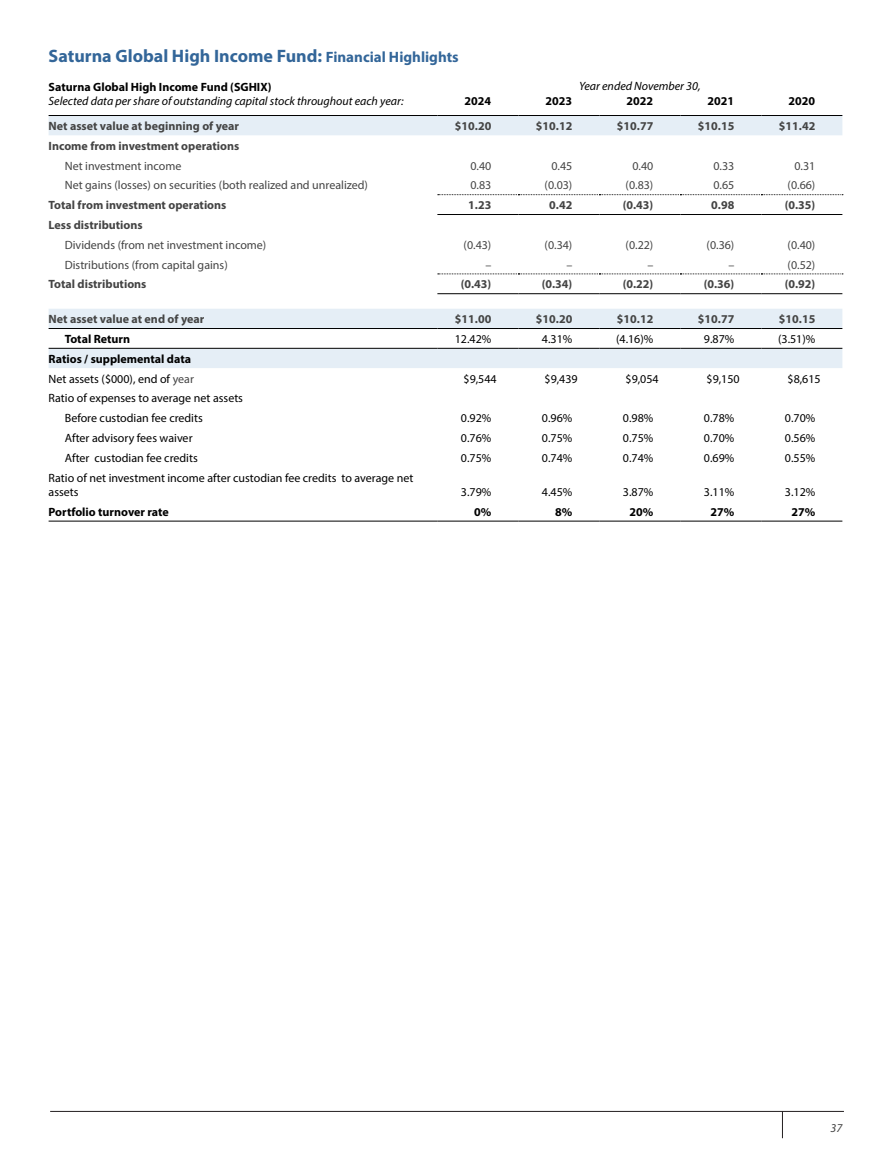
<style>
.page{position:relative;width:891px;height:1161px;background:#fff}
.page>*{position:absolute;margin:0;border:0;box-sizing:border-box;transform-origin:0 0}
.t1{font:700 18px "Myriad Pro";color:#369}
.ID0EUZAE{font:12px "Myriad Pro";color:#000}
.ID0EKFAE{font:700 12px "Myriad Pro";color:#444}
.ID0EAYAE{font:12px "Myriad Pro";color:#444}
.ID0EBDBI{font:12px/14.4px "Myriad Pro";color:#000}
.ID0EGHAE{font:700 12px "Myriad Pro";color:#444}
.ID0E1D{font:italic 12px/14.4px "Myriad Pro";color:#000}
.ID0EUZAE-2{font:12px "Myriad Pro";color:#444}
.ID0EGUBI{font:12px "Myriad Pro";color:#000}
.ID0EKFAE-2{font:700 12px "Myriad Pro";color:#000}
.ID0EQG{font:italic 12px "Myriad Pro";color:#000}
.ID0ECBAC{font:700 12px "Myriad Pro";color:#000}
.ID0EGHAE-2{font:700 12px "Myriad Pro";color:#000}
.ID0EVQAI{font:700 12px "Myriad Pro";color:#000}
.t2{font:italic 12px "Myriad Pro";color:#444}
.s1{font-size:15px}
.s2{font-weight:700;font-style:normal}
.s3{color:#444}
</style>
<div class="page">
<hr style="left:50px;top:1111px;width:794px;height:1px;background:#231f20">
<svg style="left:782px;top:1112px;width:1px;height:26px"></svg>
<svg style="left:49px;top:116px;width:793px;height:252px"></svg>
<hr style="left:49px;top:115px;width:388px;height:1px;background:#000">
<hr style="left:437px;top:115px;width:81px;height:1px;background:#000">
<hr style="left:518px;top:115px;width:81px;height:1px;background:#000">
<hr style="left:599px;top:115px;width:81px;height:1px;background:#000">
<hr style="left:680px;top:115px;width:81px;height:1px;background:#000">
<hr style="left:761px;top:115px;width:81px;height:1px;background:#000">
<hr style="left:437px;top:214px;width:81px;height:1px;background:#000">
<hr style="left:518px;top:214px;width:81px;height:1px;background:#000">
<hr style="left:599px;top:214px;width:81px;height:1px;background:#000">
<hr style="left:680px;top:214px;width:81px;height:1px;background:#000">
<svg style="left:438px;top:194px;width:405px;height:1px"></svg>
<hr style="left:761px;top:214px;width:81px;height:1px;background:#000">
<hr style="left:437px;top:293px;width:81px;height:1px;background:#000">
<hr style="left:518px;top:293px;width:81px;height:1px;background:#000">
<hr style="left:599px;top:293px;width:81px;height:1px;background:#000">
<hr style="left:680px;top:293px;width:81px;height:1px;background:#000">
<svg style="left:438px;top:274px;width:405px;height:1px"></svg>
<hr style="left:761px;top:293px;width:81px;height:1px;background:#000">
<hr style="left:49px;top:328px;width:388px;height:1px;background:#000">
<hr style="left:437px;top:328px;width:81px;height:1px;background:#000">
<hr style="left:518px;top:328px;width:81px;height:1px;background:#000">
<hr style="left:599px;top:328px;width:81px;height:1px;background:#000">
<hr style="left:680px;top:328px;width:81px;height:1px;background:#000">
<hr style="left:761px;top:328px;width:81px;height:1px;background:#000">
<hr style="left:49px;top:348px;width:388px;height:1px;background:#000">
<hr style="left:437px;top:348px;width:81px;height:1px;background:#000">
<hr style="left:518px;top:348px;width:81px;height:1px;background:#000">
<hr style="left:599px;top:348px;width:81px;height:1px;background:#000">
<hr style="left:680px;top:348px;width:81px;height:1px;background:#000">
<hr style="left:761px;top:348px;width:81px;height:1px;background:#000">
<hr style="left:49px;top:521px;width:388px;height:1px;background:#000">
<hr style="left:437px;top:521px;width:81px;height:1px;background:#000">
<hr style="left:518px;top:521px;width:81px;height:1px;background:#000">
<hr style="left:599px;top:521px;width:81px;height:1px;background:#000">
<hr style="left:680px;top:521px;width:81px;height:1px;background:#000">
<hr style="left:761px;top:521px;width:81px;height:1px;background:#000">
<h1 class="t1" style="left:49px;top:44px;width:412px">Saturna Global High Income Fund: <span class="s1">Financial Highlights</span></h1>
<p class="ID0E1D" style="left:49px;top:80px;width:356px"><span class="s2">Saturna Global High Income Fund (SGHIX)<br></span>Selected data per share of outstanding capital stock throughout each year:</p>
<p class="ID0EQG" style="left:579px;top:79px;width:123px">Year ended November 30,</p>
<p class="ID0ECBAC" style="left:465px;top:94px;width:28px">2024</p>
<p class="ID0ECBAC" style="left:546px;top:94px;width:28px">2023</p>
<p class="ID0ECBAC" style="left:627px;top:94px;width:28px">2022</p>
<p class="ID0ECBAC" style="left:708px;top:94px;width:28px">2021</p>
<p class="ID0ECBAC" style="left:789px;top:94px;width:28px">2020</p>
<p class="ID0EKFAE" style="left:49px;top:118px;width:192px">Net asset value at beginning of year</p>
<p class="ID0EGHAE" style="left:455px;top:118px;width:38px">$10.20</p>
<p class="ID0EGHAE" style="left:536px;top:118px;width:38px">$10.12</p>
<p class="ID0EGHAE" style="left:617px;top:118px;width:38px">$10.77</p>
<p class="ID0EGHAE" style="left:698px;top:118px;width:38px">$10.15</p>
<p class="ID0EGHAE" style="left:779px;top:118px;width:38px">$11.42</p>
<p class="ID0EKFAE" style="left:49px;top:138px;width:192px">Income from investment operations</p>
<p class="ID0EAYAE" style="left:65px;top:158px;width:118px">Net investment income</p>
<p class="ID0EUZAE-2" style="left:470px;top:158px;width:22px">0.40</p>
<p class="ID0EUZAE-2" style="left:551px;top:158px;width:22px">0.45</p>
<p class="ID0EUZAE-2" style="left:632px;top:158px;width:22px">0.40</p>
<p class="ID0EUZAE-2" style="left:713px;top:158px;width:22px">0.33</p>
<p class="ID0EUZAE-2" style="left:794px;top:158px;width:22px">0.31</p>
<p class="ID0EAYAE" style="left:65px;top:178px;width:305px">Net gains (losses) on securities (both realized and unrealized)</p>
<p class="ID0EUZAE-2" style="left:470px;top:178px;width:22px">0.83</p>
<p class="ID0EUZAE-2" style="left:545px;top:178px;width:29px">(0.03)</p>
<p class="ID0EUZAE-2" style="left:626px;top:178px;width:29px">(0.83)</p>
<p class="ID0EUZAE-2" style="left:713px;top:178px;width:22px">0.65</p>
<p class="ID0EUZAE-2" style="left:788px;top:178px;width:29px">(0.66)</p>
<p class="ID0EKFAE" style="left:49px;top:197px;width:179px">Total from investment operations</p>
<p class="ID0EGHAE" style="left:468px;top:197px;width:25px">1.23</p>
<p class="ID0EGHAE" style="left:549px;top:197px;width:25px">0.42</p>
<p class="ID0EGHAE" style="left:623px;top:197px;width:32px">(0.43)</p>
<p class="ID0EGHAE" style="left:711px;top:197px;width:25px">0.98</p>
<p class="ID0EGHAE" style="left:785px;top:197px;width:32px">(0.35)</p>
<p class="ID0EKFAE" style="left:49px;top:217px;width:96px">Less distributions</p>
<p class="ID0EAYAE" style="left:65px;top:237px;width:203px">Dividends (from net investment income)</p>
<p class="ID0EUZAE-2" style="left:464px;top:237px;width:29px">(0.43)</p>
<p class="ID0EUZAE-2" style="left:545px;top:237px;width:29px">(0.34)</p>
<p class="ID0EUZAE-2" style="left:626px;top:237px;width:29px">(0.22)</p>
<p class="ID0EUZAE-2" style="left:707px;top:237px;width:29px">(0.36)</p>
<p class="ID0EUZAE-2" style="left:788px;top:237px;width:29px">(0.40)</p>
<p class="ID0EAYAE" style="left:65px;top:257px;width:164px">Distributions (from capital gains)</p>
<p class="ID0EUZAE-2" style="left:485px;top:257px;width:7px">–</p>
<p class="ID0EUZAE-2" style="left:566px;top:257px;width:7px">–</p>
<p class="ID0EUZAE-2" style="left:647px;top:257px;width:7px">–</p>
<p class="ID0EUZAE-2" style="left:728px;top:257px;width:7px">–</p>
<p class="ID0EUZAE-2" style="left:788px;top:257px;width:29px">(0.52)</p>
<p class="ID0EKFAE" style="left:49px;top:276px;width:99px">Total distributions</p>
<p class="ID0EGHAE" style="left:461px;top:276px;width:32px">(0.43)</p>
<p class="ID0EGHAE" style="left:542px;top:276px;width:32px">(0.34)</p>
<p class="ID0EGHAE" style="left:623px;top:276px;width:32px">(0.22)</p>
<p class="ID0EGHAE" style="left:704px;top:276px;width:32px">(0.36)</p>
<p class="ID0EGHAE" style="left:785px;top:276px;width:32px">(0.92)</p>
<p class="ID0EKFAE" style="left:49px;top:311px;width:157px">Net asset value at end of year</p>
<p class="ID0EGHAE" style="left:455px;top:311px;width:38px">$11.00</p>
<p class="ID0EGHAE" style="left:536px;top:311px;width:38px">$10.20</p>
<p class="ID0EGHAE" style="left:617px;top:311px;width:38px">$10.12</p>
<p class="ID0EGHAE" style="left:698px;top:311px;width:38px">$10.77</p>
<p class="ID0EGHAE" style="left:779px;top:311px;width:38px">$10.15</p>
<p class="ID0EVQAI" style="left:65px;top:331px;width:67px">Total Return</p>
<p class="ID0EUZAE" style="left:455px;top:331px;width:38px">12.42%</p>
<p class="ID0EUZAE" style="left:542px;top:331px;width:32px">4.31%</p>
<p class="ID0EUZAE" style="left:616px;top:331px;width:39px">(4.16)%</p>
<p class="ID0EUZAE" style="left:704px;top:331px;width:32px">9.87%</p>
<p class="ID0EUZAE" style="left:778px;top:331px;width:39px">(3.51)%</p>
<p class="ID0EKFAE-2" style="left:49px;top:351px;width:144px">Ratios / supplemental data</p>
<p class="ID0EBDBI" style="left:49px;top:371px;width:147px">Net assets ($000), end of <span class="s3">year</span></p>
<p class="ID0EUZAE" style="left:464px;top:371px;width:35px">$9,544</p>
<p class="ID0EUZAE" style="left:545px;top:371px;width:35px">$9,439</p>
<p class="ID0EUZAE" style="left:626px;top:371px;width:35px">$9,054</p>
<p class="ID0EUZAE" style="left:707px;top:371px;width:35px">$9,150</p>
<p class="ID0EUZAE" style="left:788px;top:371px;width:35px">$8,615</p>
<p class="ID0EBDBI" style="left:49px;top:391px;width:196px">Ratio of expenses to average net assets</p>
<p class="ID0EGUBI" style="left:65px;top:411px;width:140px">Before custodian fee credits</p>
<p class="ID0EUZAE" style="left:461px;top:411px;width:32px">0.92%</p>
<p class="ID0EUZAE" style="left:542px;top:411px;width:32px">0.96%</p>
<p class="ID0EUZAE" style="left:623px;top:411px;width:32px">0.98%</p>
<p class="ID0EUZAE" style="left:704px;top:411px;width:32px">0.78%</p>
<p class="ID0EUZAE" style="left:785px;top:411px;width:32px">0.70%</p>
<p class="ID0EGUBI" style="left:65px;top:430px;width:129px">After advisory fees waiver</p>
<p class="ID0EUZAE" style="left:461px;top:430px;width:32px">0.76%</p>
<p class="ID0EUZAE" style="left:542px;top:430px;width:32px">0.75%</p>
<p class="ID0EUZAE" style="left:623px;top:430px;width:32px">0.75%</p>
<p class="ID0EUZAE" style="left:704px;top:430px;width:32px">0.70%</p>
<p class="ID0EUZAE" style="left:785px;top:430px;width:32px">0.56%</p>
<p class="ID0EGUBI" style="left:65px;top:450px;width:135px">After custodian fee credits</p>
<p class="ID0EUZAE" style="left:461px;top:450px;width:32px">0.75%</p>
<p class="ID0EUZAE" style="left:542px;top:450px;width:32px">0.74%</p>
<p class="ID0EUZAE" style="left:623px;top:450px;width:32px">0.74%</p>
<p class="ID0EUZAE" style="left:704px;top:450px;width:32px">0.69%</p>
<p class="ID0EUZAE" style="left:785px;top:450px;width:32px">0.55%</p>
<p class="ID0EBDBI" style="left:49px;top:470px;width:366px">Ratio of net investment income after custodian fee credits to average net assets</p>
<p class="ID0EUZAE" style="left:461px;top:484px;width:32px">3.79%</p>
<p class="ID0EUZAE" style="left:542px;top:484px;width:32px">4.45%</p>
<p class="ID0EUZAE" style="left:623px;top:484px;width:32px">3.87%</p>
<p class="ID0EUZAE" style="left:704px;top:484px;width:32px">3.11%</p>
<p class="ID0EUZAE" style="left:785px;top:484px;width:32px">3.12%</p>
<p class="ID0EKFAE-2" style="left:49px;top:504px;width:122px">Portfolio turnover rate</p>
<p class="ID0EGHAE-2" style="left:474px;top:504px;width:19px">0%</p>
<p class="ID0EGHAE-2" style="left:555px;top:504px;width:19px">8%</p>
<p class="ID0EGHAE-2" style="left:630px;top:504px;width:25px">20%</p>
<p class="ID0EGHAE-2" style="left:711px;top:504px;width:25px">27%</p>
<p class="ID0EGHAE-2" style="left:792px;top:504px;width:25px">27%</p>
<p class="t2" style="left:831px;top:1121px;width:13px">37</p>
</div>
